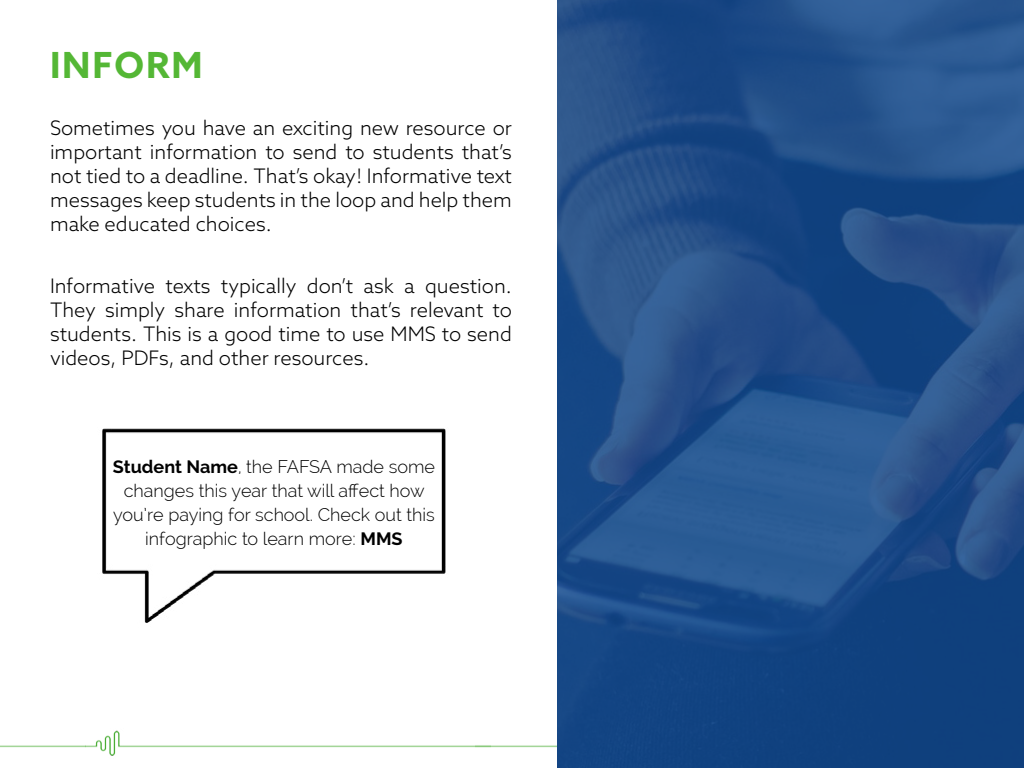
<style>
.page{position:relative;width:1024px;height:768px;background:#fff}
.page>*{position:absolute;margin:0;border:0;box-sizing:border-box;transform-origin:0 0}
.t1{font:700 36px "Azo Sans";letter-spacing:.05em;color:#54b735}
.t2{font:300 20px/24px "Azo Sans";color:#000;text-align:justify}
.t3{font:300 18px/24px "Raleway";color:#000;text-align:center}
.s1{font-weight:700}
</style>
<div class="page">
<img style="left:0;top:730px;width:491px;height:26px">
<svg style="left:557px;top:0;width:467px;height:768px;background:#1f4d88"></svg>
<img style="left:102px;top:428px;width:344px;height:195px">
<h1 class="t1" style="left:50px;top:41px;width:154px">INFORM</h1>
<p class="t2" style="left:50px;top:116px;width:464px">Sometimes you have an exciting new resource or important information to send to students that’s not tied to a deadline. That’s okay! Informative text messages keep students in the loop and help them make educated choices.</p>
<p class="t2" style="left:50px;top:274px;width:464px">Informative texts typically don’t ask a question.<br>They simply share information that’s relevant to students. This is a good time to use MMS to send videos, PDFs, and other resources.</p>
<p class="t3" style="left:113px;top:455px;width:324px"><span class="s1">Student Name</span>, the FAFSA made some changes this year that will affect how you’re paying for school. Check out this infographic to learn more: <span class="s1">MMS</span></p>
</div>
